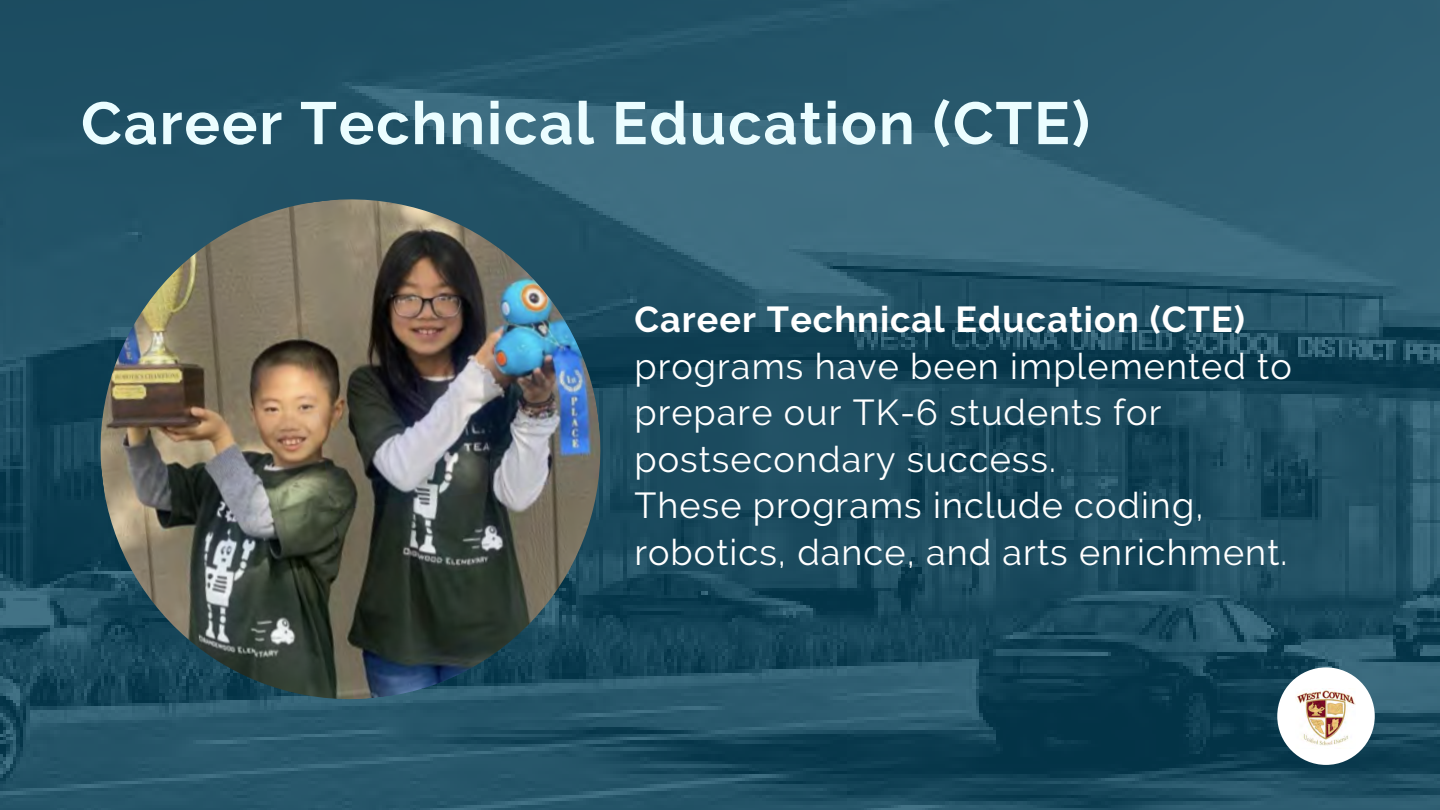
<style>
.page{position:relative;width:1440px;height:810px;background:#fff}
.page>*{position:absolute;margin:0;border:0;box-sizing:border-box;transform-origin:0 0}
.t1{font:700 59.5px "Raleway";letter-spacing:.03em;color:#ebfdff}
.t2{font:36px/46.5px "Raleway";letter-spacing:.03em;color:#fff}
.t3{font:700 36px "Raleway";letter-spacing:.03em;color:#fff}
</style>
<div class="page">
<img style="left:0;top:0;width:1440px;height:810px">
<div style="left:1277px;top:667px;width:98px;height:98px;background:#fff;border-radius:50%"></div>
<img style="left:1296px;top:690px;width:60px;height:56px">
<img style="left:86px;top:185px;width:529px;height:529px">
<h1 class="t1" style="left:81px;top:88px;width:1010px">Career Technical Education (CTE)</h1>
<p class="t3" style="left:634px;top:298px;width:612px">Career Technical Education (CTE)</p>
<p class="t2" style="left:634px;top:343px;width:659px">programs have been implemented to prepare our TK-6 students for postsecondary success.<br>These programs include coding, robotics, dance, and arts enrichment.</p>
</div>
